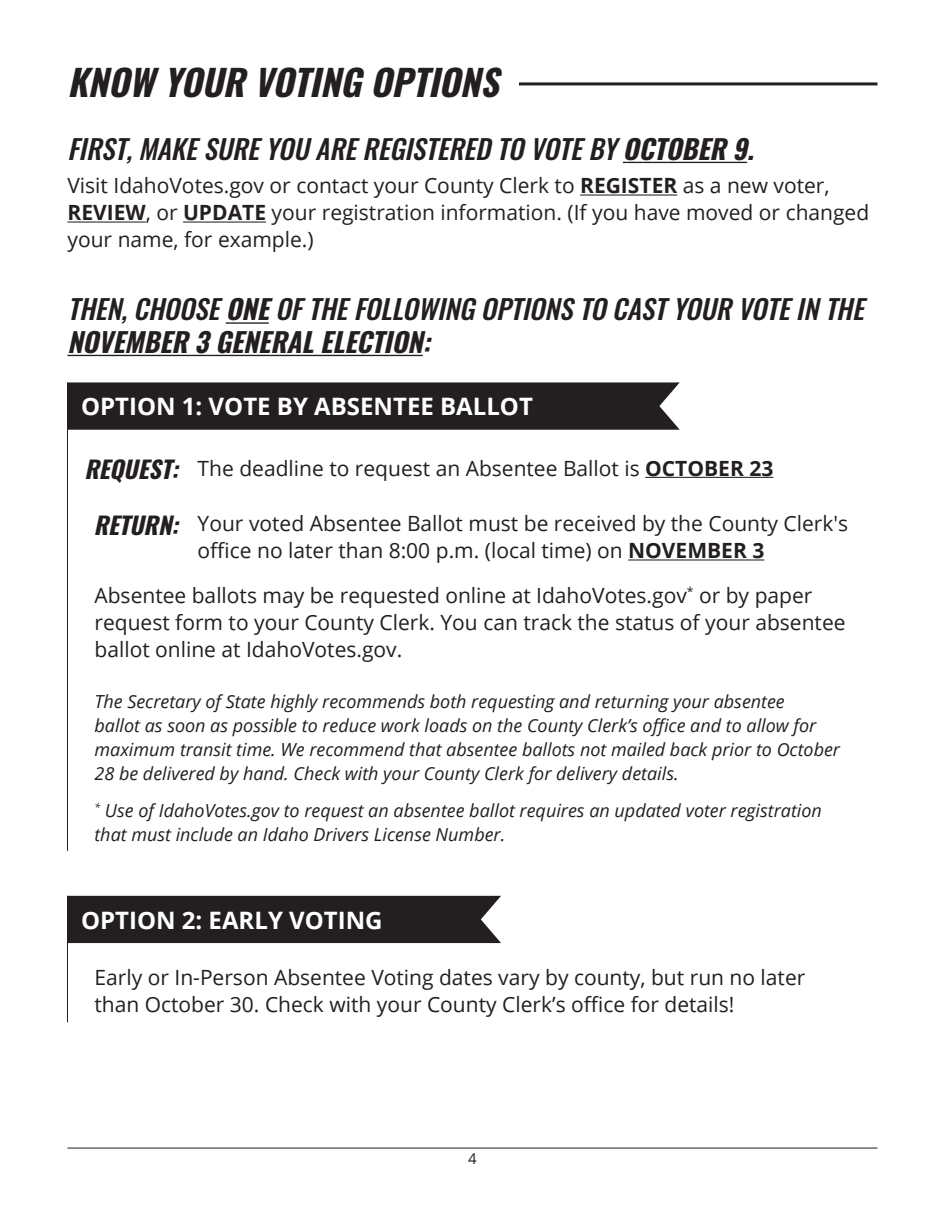
<style>
.page{position:relative;width:945px;height:1215px;background:#fff}
.page>*{position:absolute;margin:0;border:0;box-sizing:border-box;transform-origin:0 0}
.Chapter_Titles{font:italic 700 36px "Oswald";color:#231f20}
.Chapter_-_Titles_2{font:italic 500 27px/32.4px "Oswald";color:#231f20}
.Chapter_Subtitles{font:700 24px "Open Sans";color:#fff}
.Full_Text{font:italic 700 24px "Oswald";color:#231f20}
.Body_Text_-_Intro{font:21px/27px "Open Sans";color:#231f20}
.Body_Text{font:italic 18px/24px "Open Sans";color:#231f20}
.t1{font:15px "Open Sans";color:#231f20}
.s1{font-weight:700}
</style>
<div class="page">
<hr style="left:68px;top:1148px;width:810px;height:1px;background:#231f20">
<hr style="left:519px;top:82px;width:359px;height:3px;background:#231f20">
<hr style="left:623px;top:162px;width:124px;height:1px;background:#231f20">
<hr style="left:580px;top:195px;width:97px;height:1px;background:#231f20">
<hr style="left:68px;top:222px;width:78px;height:1px;background:#231f20">
<hr style="left:183px;top:222px;width:83px;height:1px;background:#231f20">
<hr style="left:226px;top:322px;width:43px;height:2px;background:#231f20">
<hr style="left:68px;top:355px;width:355px;height:1px;background:#231f20">
<hr style="left:645px;top:477px;width:128px;height:1px;background:#231f20">
<hr style="left:628px;top:559px;width:136px;height:2px;background:#231f20">
<div style="left:68px;top:382px;width:612px;height:48px;background:#231f20"></div>
<div style="left:68px;top:896px;width:433px;height:47px;background:#231f20"></div>
<hr style="left:67px;top:382px;width:1px;height:469px;background:#231f20">
<hr style="left:67px;top:896px;width:1px;height:126px;background:#231f20">
<p class="Chapter_Titles" style="left:68px;top:63px;width:445px">KNOW YOURVOTINGOPTIONS</p>
<p class="Chapter_-_Titles_2" style="left:68px;top:134px;width:697px">FIRST,MAKESUREYOUAREREGISTEREDTOVOTEBY<span class="s1">OCTOBER9.</span></p>
<p class="Body_Text_-_Intro" style="left:68px;top:172px;width:803px">Visit IdahoVotes.gov or contact your County Clerk to <span class="s1">REGISTER</span> as a new voter,<br><span class="s1">REVIEW</span>, or <span class="s1">UPDATE</span> your registration information. (If you have moved or changed your name, for example.)</p>
<p class="Chapter_-_Titles_2" style="left:67px;top:295px;width:807px">THEN,CHOOSE<span class="s1">ONE</span>OFTHEFOLLOWINGOPTIONSTOCASTYOURVOTEINTHE<br><span class="s1">NOVEMBER3GENERALELECTION:</span></p>
<p class="Chapter_Subtitles" style="left:81px;top:390px;width:453px">OPTION 1: VOTE BY ABSENTEE BALLOT</p>
<p class="Full_Text" style="left:84px;top:457px;width:104px">REQUEST:</p>
<p class="Body_Text_-_Intro" style="left:198px;top:454px;width:577px">The deadline to request an Absentee Ballot is <span class="s1">OCTOBER 23</span></p>
<p class="Full_Text" style="left:94px;top:512px;width:95px">RETURN:</p>
<p class="Body_Text_-_Intro" style="left:198px;top:510px;width:652px">Your voted Absentee Ballot must be received by the County Clerk's office no later than 8:00 p.m. (local time) on <span class="s1">NOVEMBER 3</span></p>
<p class="Body_Text_-_Intro" style="left:94px;top:581px;width:753px">Absentee ballots may be requested online at IdahoVotes.gov<sup>*</sup> or by paper request form to your County Clerk. You can track the status of your absentee ballot online at IdahoVotes.gov.</p>
<p class="Body_Text" style="left:94px;top:689px;width:747px">The Secretary of State highly recommends both requesting and returning your absentee<br>ballot as soon as possible to reduce work loads on the County Clerk’s office and to allow for maximum transit time. We recommend that absentee ballots not mailed back prior to October 28 be delivered by hand. Check with your County Clerk for delivery details.</p>
<p class="Body_Text" style="left:94px;top:798px;width:729px"><sup>*</sup> Use of IdahoVotes.gov to request an absentee ballot requires an updated voter registration that must include an Idaho Drivers License Number.</p>
<p class="Chapter_Subtitles" style="left:81px;top:903px;width:303px">OPTION 2: EARLY VOTING</p>
<p class="Body_Text_-_Intro" style="left:94px;top:963px;width:712px">Early or In-Person Absentee Voting dates vary by county, but run no later than October 30. Check with your County Clerk’s office for details!</p>
<p class="t1" style="left:468px;top:1148px;width:10px">4</p>
</div>
